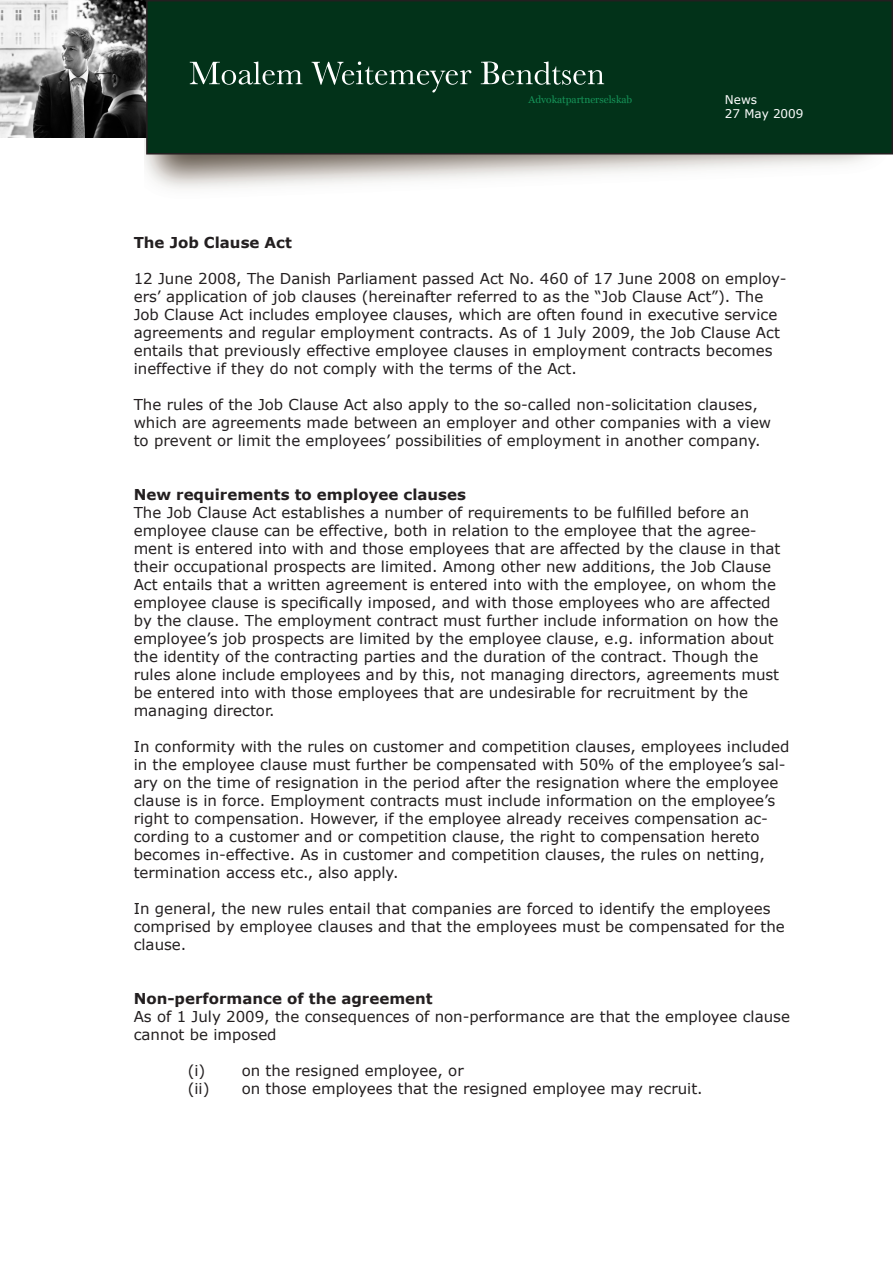
<style>
.page{position:relative;width:893px;height:1263px;background:#fff}
.page>*{position:absolute;margin:0;border:0;box-sizing:border-box;transform-origin:0 0}
.t1{font:15px/18px "Verdana";color:#231f20}
.t2{font:700 15px "Verdana";color:#231f20}
.t3{font:12px "Verdana";color:#fff}
.t4{font:10.2px "Georgia";color:#169459}
</style>
<div class="page">
<img style="left:144px;top:138px;width:749px;height:51px">
<img style="left:0;top:0;width:146px;height:138px">
<div style="left:147px;top:1px;width:745px;height:153px;background:#023219"></div>
<div style="left:146px;top:0;width:747px;height:154px;border:2px solid #231f20"></div>
<svg style="left:190px;top:62px;width:112px;height:23px"></svg>
<svg style="left:312px;top:62px;width:159px;height:30px"></svg>
<svg style="left:481px;top:62px;width:123px;height:23px"></svg>
<p class="t4" style="left:529px;top:93px;width:105px">Advokatpartnerselskab</p>
<p class="t3" style="left:725px;top:92px;width:34px">News</p>
<p class="t3" style="left:725px;top:106px;width:80px">27 May 2009</p>
<p class="t2" style="left:134px;top:233px;width:160px">The Job Clause Act</p>
<p class="t1" style="left:134px;top:269px;width:654px">12 June 2008, The Danish Parliament passed Act No. 460 of 17 June 2008 on employ&shy;ers’ application of job clauses (hereinafter referred to as the “Job Clause Act”). The Job Clause Act includes employee clauses, which are often found in executive service agreements and regular employment contracts. As of 1 July 2009, the Job Clause Act entails that previously effective employee clauses in employment contracts becomes ineffective if they do not comply with the terms of the Act.</p>
<p class="t1" style="left:134px;top:395px;width:639px">The rules of the Job Clause Act also apply to the so-called non-solicitation clauses, which are agreements made between an employer and other companies with a view to prevent or limit the employees’ possibilities of employment in another company.</p>
<p class="t2" style="left:134px;top:485px;width:334px">New requirements to employee clauses</p>
<p class="t1" style="left:134px;top:503px;width:648px">The Job Clause Act establishes a number of requirements to be fulfilled before an employee clause can be effective, both in relation to the employee that the agree&shy;ment is entered into with and those employees that are affected by the clause in that their occupational prospects are limited. Among other new additions, the Job Clause Act entails that a written agreement is entered into with the employee, on whom the employee clause is specifically imposed, and with those employees who are affected by the clause. The employment contract must further include information on how the employee’s job prospects are limited by the employee clause, e.g. information about the identity of the contracting parties and the duration of the contract. Though the rules alone include employees and by this, not managing directors, agreements must be entered into with those employees that are undesirable for recruitment by the managing director.</p>
<p class="t1" style="left:134px;top:737px;width:657px">In conformity with the rules on customer and competition clauses, employees included in the employee clause must further be compensated with 50% of the employee’s sal&shy;ary on the time of resignation in the period after the resignation where the employee clause is in force. Employment contracts must include information on the employee’s right to compensation. However, if the employee already receives compensation ac&shy;cording to a customer and or competition clause, the right to compensation hereto becomes in-effective. As in customer and competition clauses, the rules on netting, termination access etc., also apply.</p>
<p class="t1" style="left:134px;top:899px;width:653px">In general, the new rules entail that companies are forced to identify the employees comprised by employee clauses and that the employees must be compensated for the clause.</p>
<p class="t2" style="left:134px;top:989px;width:300px">Non-performance of the agreement</p>
<p class="t1" style="left:134px;top:1007px;width:658px">As of 1 July 2009, the consequences of non-performance are that the employee clause cannot be imposed</p>
<p class="t1" style="left:188px;top:1061px;width:19px">(i)</p>
<p class="t1" style="left:242px;top:1061px;width:224px">on the resigned employee, or</p>
<p class="t1" style="left:188px;top:1079px;width:517px">(ii) on those employees that the resigned employee may recruit.</p>
</div>
